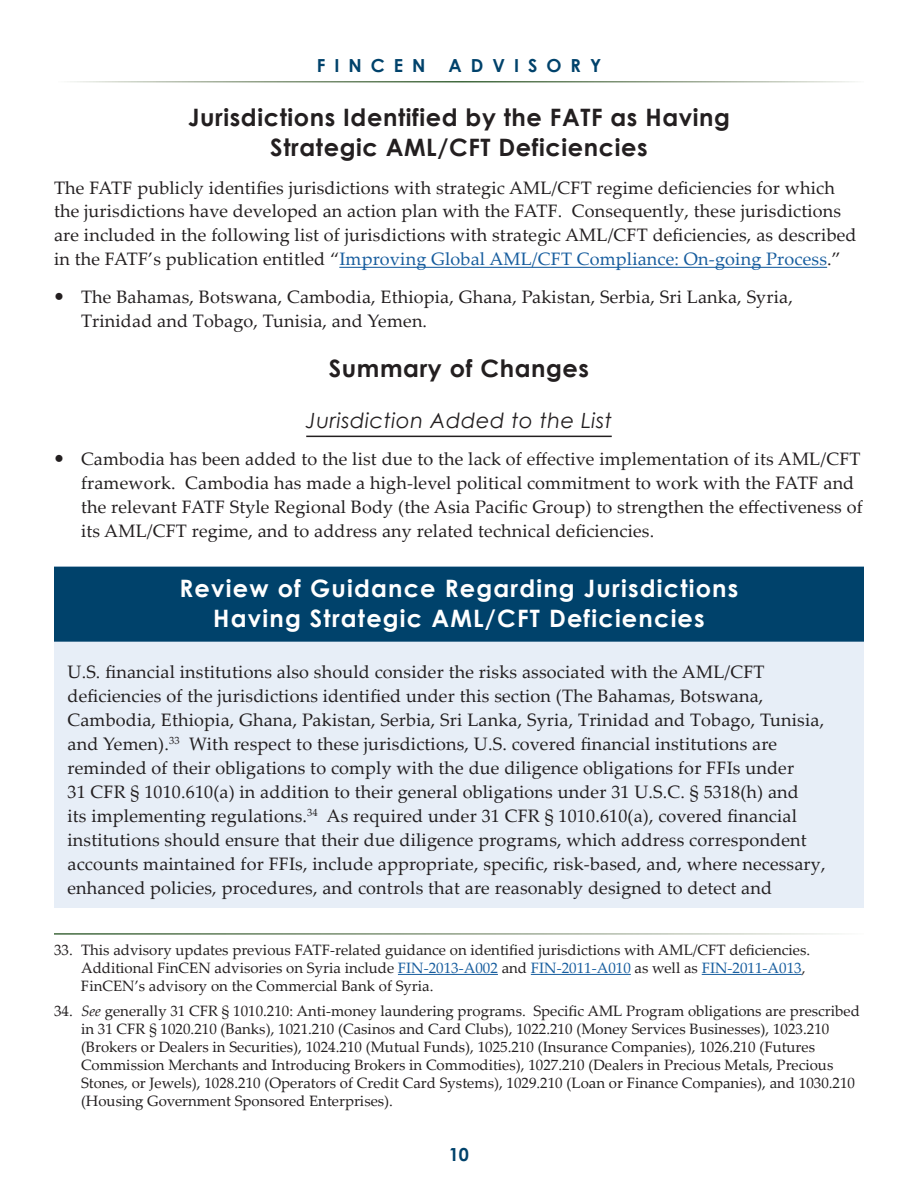
<style>
.page{position:relative;width:918px;height:1188px;background:#fff}
.page>*{position:absolute;margin:0;border:0;box-sizing:border-box;transform-origin:0 0}
.t1{font:700 24px/30px "Century Gothic";letter-spacing:.025em;color:#231f20;text-align:center}
.t2{font:700 24px/30px "Century Gothic";letter-spacing:.05em;color:#fff;text-align:center}
.t3{font:italic 21px "Century Gothic";letter-spacing:.025em;color:#231f20}
.t4{font:18px/24px "Palatino Linotype";letter-spacing:.01em;color:#231f20}
.t5{font:700 18px "Century Gothic";letter-spacing:.5em;color:#00426b}
.t6{font:15px/18px "Palatino Linotype";color:#231f20}
.s1{color:#175d9e}
.s2{font-style:italic}
</style>
<div class="page">
<hr style="left:339px;top:267px;width:488px;height:1px;background:#175d9e">
<hr style="left:306px;top:436px;width:306px;height:1px;background:#231f20">
<hr style="left:398px;top:974px;width:100px;height:1px;background:#175d9e">
<hr style="left:531px;top:974px;width:100px;height:1px;background:#175d9e">
<hr style="left:702px;top:974px;width:100px;height:1px;background:#175d9e">
<div style="left:54px;top:566px;width:810px;height:342px;background:#e7eef7"></div>
<div style="left:54px;top:567px;width:810px;height:75px;background:#00426b"></div>
<p class="t5" style="left:317px;top:52px;width:110px">FINCEN</p>
<p class="t5" style="left:449px;top:52px;width:154px">ADVISORY</p>
<h1 class="t1" style="left:188px;top:101px;width:544px">Jurisdictions Identified by the FATF as Having<br>Strategic AML/CFT Deficiencies</h1>
<p class="t4" style="left:54px;top:175px;width:804px">The FATF publicly identifies jurisdictions with strategic AML/CFT regime deficiencies for which the jurisdictions have developed an action plan with the FATF. Consequently, these jurisdictions are included in the following list of jurisdictions with strategic AML/CFT deficiencies, as described in the FATF’s publication entitled “<span class="s1">Improving Global AML/CFT Compliance: On-going Process</span>.”</p>
<p class="t4" style="left:81px;top:284px;width:713px">The Bahamas, Botswana, Cambodia, Ethiopia, Ghana, Pakistan, Serbia, Sri Lanka, Syria,<br>Trinidad and Tobago, Tunisia, and Yemen.</p>
<h1 class="t1" style="left:329px;top:352px;width:262px">Summary of Changes</h1>
<p class="t3" style="left:306px;top:405px;width:308px">Jurisdiction Added to the List</p>
<p class="t4" style="left:81px;top:446px;width:783px">Cambodia has been added to the list due to the lack of effective implementation of its AML/CFT framework. Cambodia has made a high-level political commitment to work with the FATF and the relevant FATF Style Regional Body (the Asia Pacific Group) to strengthen the effectiveness of its AML/CFT regime, and to address any related technical deficiencies.</p>
<h1 class="t2" style="left:180px;top:573px;width:560px">Review of Guidance Regarding Jurisdictions<br>Having Strategic AML/CFT Deficiencies</h1>
<p class="t4" style="left:68px;top:660px;width:758px">U.S. financial institutions also should consider the risks associated with the AML/CFT deficiencies of the jurisdictions identified under this section (The Bahamas, Botswana, Cambodia, Ethiopia, Ghana, Pakistan, Serbia, Sri Lanka, Syria, Trinidad and Tobago, Tunisia, and Yemen).<sup>33</sup></p>
<p class="t4" style="left:68px;top:732px;width:733px;text-indent:122px">With respect to these jurisdictions, U.S. covered financial institutions are reminded of their obligations to comply with the due diligence obligations for FFIs under 31 CFR § 1010.610(a) in addition to their general obligations under 31 U.S.C. § 5318(h) and its implementing regulations.<sup>34</sup></p>
<p class="t4" style="left:67px;top:804px;width:760px;text-indent:259px">As required under 31 CFR § 1010.610(a), covered financial institutions should ensure that their due diligence programs, which address correspondent accounts maintained for FFIs, include appropriate, specific, risk-based, and, where necessary, enhanced policies, procedures, and controls that are reasonably designed to detect and</p>
<p class="t6" style="left:81px;top:940px;width:731px;text-indent:-27px">33. This advisory updates previous FATF-related guidance on identified jurisdictions with AML/CFT deficiencies.<br>Additional FinCEN advisories on Syria include <span class="s1">FIN-2013-A002</span> and <span class="s1">FIN-2011-A010</span> as well as <span class="s1">FIN-2011-A013</span>,<br>FinCEN’s advisory on the Commercial Bank of Syria.</p>
<p class="t6" style="left:81px;top:1001px;width:780px;text-indent:-27px">34. <span class="s2">See</span> generally 31 CFR § 1010.210: Anti-money laundering programs. Specific AML Program obligations are prescribed in 31 CFR § 1020.210 (Banks), 1021.210 (Casinos and Card Clubs), 1022.210 (Money Services Businesses), 1023.210 (Brokers or Dealers in Securities), 1024.210 (Mutual Funds), 1025.210 (Insurance Companies), 1026.210 (Futures Commission Merchants and Introducing Brokers in Commodities), 1027.210 (Dealers in Precious Metals, Precious Stones, or Jewels), 1028.210 (Operators of Credit Card Systems), 1029.210 (Loan or Finance Companies), and 1030.210 (Housing Government Sponsored Enterprises).</p>
<p class="t5" style="left:449px;top:1141px;width:22px">10</p>
</div>
